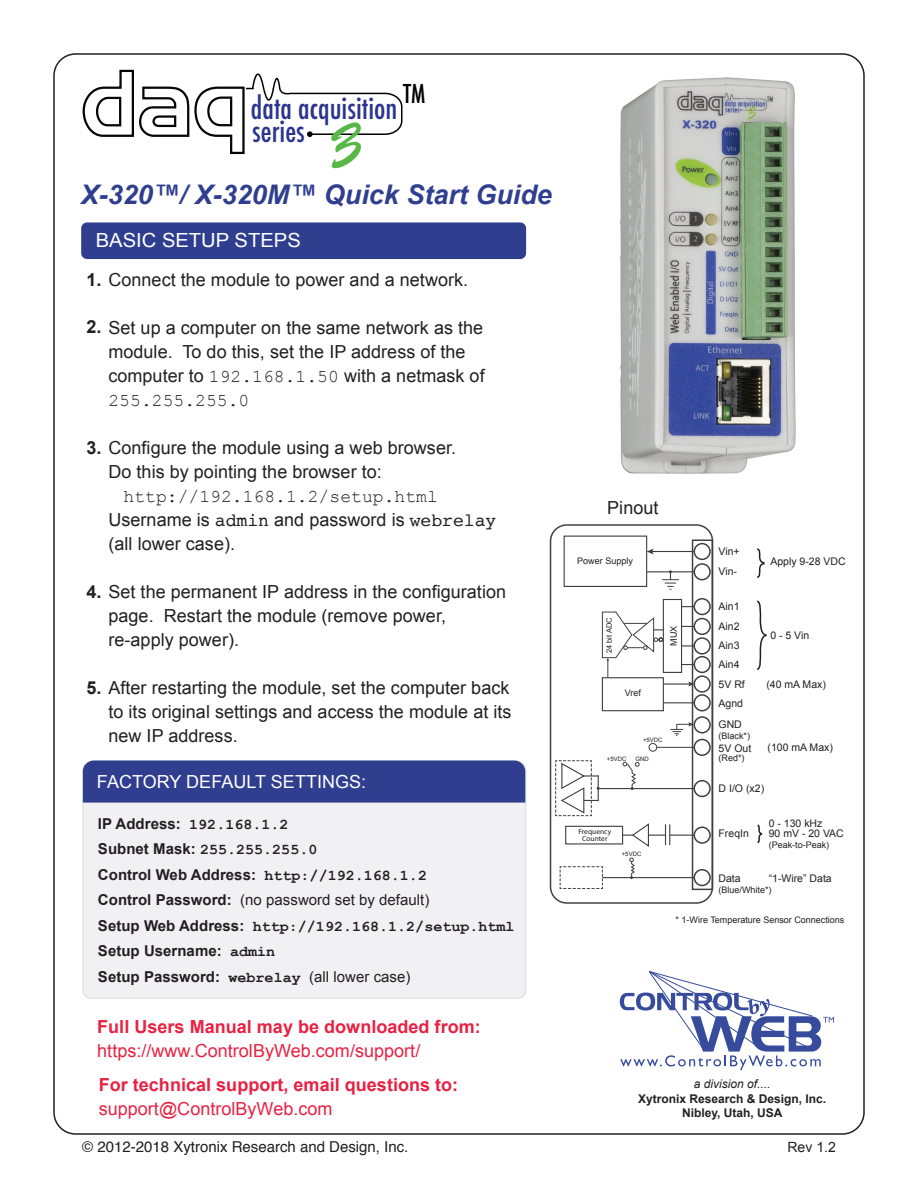
<style>
.page{position:relative;width:918px;height:1188px;background:#fff}
.page>*{position:absolute;margin:0;border:0;box-sizing:border-box;transform-origin:0 0}
.t1{font:500 condensed 29.85px "Futura";color:#2b348e}
.t2{font:italic 700 27px "Arial";color:#303e90}
.t3{font:500 condensed 25.35px "Futura";color:#000}
.t4{font:19.5px "Arial";color:#fff;scale:1.04 1}
.t5{font:18px/24px "Arial";color:#231f20}
.t6{font:700 18px "Arial";color:#e82142}
.t7{font:18px "Arial";color:#e82142}
.t8{font:18px "Courier New";color:#231f20}
.t9{font:18px "Arial";color:#fff}
.t10{font:700 15px/25.5px "Arial";color:#231f20}
.t11{font:700 15px/25.5px "Courier New";color:#231f20}
.t12{font:15px "Helvetica";color:#231f20}
.t13{font:14.1px "Arial";color:#231f20}
.t14{font:700 12px/14.4px "Arial";color:#231f20;text-align:center}
.t15{font:italic 12px "Arial";color:#231f20}
.t16{font:10.5px/19.6px "Arial";color:#231f20}
.t17{font:9px "Arial";color:#231f20}
.t18{font:7.5px/7.5px "Myriad Pro";color:#231f20;text-align:center}
.t19{font:7.5px "Arial";color:#231f20}
.t20{font:6px "Arial";color:#231f20}
.s1{font-weight:700}
.s2{font-family:"Courier New"}
.s3{font-family:"Courier"}
.s4{font-family:"Arial"}
.s5{font-weight:400}
</style>
<div class="page">
<svg style="left:620px;top:971px;width:214px;height:99px"></svg>
<div style="left:550px;top:524px;width:163px;height:380px;border:2px solid #404041;border-radius:16px"></div>
<div style="left:692px;top:540px;width:21px;height:350px;border:2px solid #404041"></div>
<div style="left:694px;top:543px;width:17px;height:17px;border:2px solid #404041;border-radius:50%"></div>
<div style="left:694px;top:563px;width:17px;height:17px;border:2px solid #404041;border-radius:50%"></div>
<div style="left:564px;top:536px;width:83px;height:51px;border:1px solid #404041"></div>
<hr style="left:651px;top:551px;width:43px;height:1px;background:#404041">
<svg style="left:647px;top:549px;width:7px;height:5px"></svg>
<hr style="left:647px;top:571px;width:47px;height:1px;background:#404041">
<div style="left:694px;top:598px;width:17px;height:17px;border:2px solid #404041;border-radius:50%"></div>
<div style="left:694px;top:618px;width:17px;height:17px;border:2px solid #404041;border-radius:50%"></div>
<div style="left:694px;top:637px;width:17px;height:18px;border:2px solid #404041;border-radius:50%"></div>
<div style="left:694px;top:656px;width:17px;height:17px;border:2px solid #404041;border-radius:50%"></div>
<div style="left:663px;top:599px;width:19px;height:74px;border:1px solid #404041"></div>
<svg style="left:682px;top:606px;width:12px;height:1px"></svg>
<svg style="left:682px;top:626px;width:12px;height:1px"></svg>
<svg style="left:682px;top:645px;width:12px;height:2px"></svg>
<svg style="left:682px;top:664px;width:12px;height:1px"></svg>
<svg style="left:615px;top:611px;width:48px;height:48px"></svg>
<div style="left:602px;top:612px;width:14px;height:46px;border:1px solid #404041"></div>
<div style="left:694px;top:675px;width:17px;height:18px;border:2px solid #404041;border-radius:50%"></div>
<div style="left:694px;top:694px;width:17px;height:17px;border:2px solid #404041;border-radius:50%"></div>
<div style="left:602px;top:677px;width:62px;height:34px;border:1px solid #404041"></div>
<hr style="left:663px;top:683px;width:27px;height:2px;background:#404041">
<svg style="left:688px;top:682px;width:6px;height:5px"></svg>
<hr style="left:663px;top:702px;width:31px;height:1px;background:#404041">
<svg style="left:606px;top:658px;width:3px;height:20px"></svg>
<div style="left:694px;top:716px;width:17px;height:18px;border:2px solid #404041;border-radius:50%"></div>
<div style="left:694px;top:739px;width:17px;height:17px;border:2px solid #404041;border-radius:50%"></div>
<svg style="left:670px;top:722px;width:24px;height:14px"></svg>
<div style="left:694px;top:780px;width:17px;height:17px;border:2px solid #404041;border-radius:50%"></div>
<div style="left:694px;top:827px;width:17px;height:17px;border:2px solid #404041;border-radius:50%"></div>
<div style="left:694px;top:869px;width:17px;height:17px;border:2px solid #404041;border-radius:50%"></div>
<hr style="left:602px;top:877px;width:92px;height:1px;background:#404041">
<svg style="left:560px;top:866px;width:43px;height:23px"></svg>
<svg style="left:622px;top:822px;width:72px;height:26px"></svg>
<hr style="left:599px;top:788px;width:95px;height:1px;background:#404041">
<hr style="left:657px;top:747px;width:37px;height:1px;background:#404041">
<div style="left:649px;top:743px;width:8px;height:9px;border:1px solid #404041;border-radius:50%"></div>
<div style="left:565px;top:826px;width:58px;height:18px;border:1px solid #404041"></div>
<svg style="left:757px;top:548px;width:8px;height:30px"></svg>
<svg style="left:757px;top:600px;width:10px;height:70px"></svg>
<svg style="left:757px;top:824px;width:6px;height:20px"></svg>
<svg style="left:662px;top:570px;width:17px;height:20px"></svg>
<svg style="left:623px;top:762px;width:16px;height:28px"></svg>
<svg style="left:629px;top:858px;width:7px;height:21px"></svg>
<svg style="left:555px;top:760px;width:45px;height:56px"></svg>
<div style="left:82px;top:768px;width:445px;height:231px;background:#f1f1f4"></div>
<svg style="left:82px;top:760px;width:444px;height:44px;background:#3a4795"></svg>
<div style="left:82px;top:224px;width:443px;height:34px;background:#303e90;border-radius:5px"></div>
<div style="left:81px;top:222px;width:445px;height:37px;border:2px solid #303e90;border-radius:5px"></div>
<img style="left:621px;top:77px;width:174px;height:397px">
<svg style="left:82px;top:69px;width:321px;height:86px"></svg>
<h3 class="t3" style="left:403px;top:77px;width:24px">TM</h3>
<h1 class="t1" style="left:251px;top:89px;width:148px">data acquisition</h1>
<h1 class="t1" style="left:252px;top:112px;width:54px">series</h1>
<h2 class="t2" style="left:81px;top:177px;width:473px">X-320™/ X-320M™ Quick Start Guide</h2>
<p class="t4" style="left:96px;top:228px;width:199px">BASIC SETUP STEPS</p>
<p class="t5" style="left:86px;top:268px;width:383px"><span class="s1">1.</span> Connect the module to power and a network.</p>
<p class="t5" style="left:108px;top:316px;width:378px;text-indent:-22px"><span class="s1">2.</span> Set up a computer on the same network as the module. To do this, set the IP address of the computer to <span class="s2">192.168.1.50</span> with a netmask of</p>
<p class="t8" style="left:108px;top:390px;width:142px">255.255.255.0</p>
<p class="t5" style="left:108px;top:436px;width:349px;text-indent:-22px"><span class="s1">3.</span> Configure the module using a web browser.<br>Do this by pointing the browser to:</p>
<p class="t8" style="left:124px;top:486px;width:316px">http://192.168.1.2/setup.html</p>
<p class="t5" style="left:108px;top:508px;width:389px">Username is <span class="s3">admin</span> and password is <span class="s3">webrelay </span>(all lower case).</p>
<p class="t5" style="left:108px;top:580px;width:399px;text-indent:-22px"><span class="s1">4.</span> Set the permanent IP address in the configuration page. Restart the module (remove power, re-apply power).</p>
<p class="t5" style="left:108px;top:676px;width:405px;text-align:justify;text-indent:-22px"><span class="s1">5.</span> After restarting the module, set the computer back to its original settings and access the module at its new IP address.</p>
<p class="t9" style="left:97px;top:770px;width:271px">FACTORY DEFAULT SETTINGS:</p>
<p class="t11" style="left:98px;top:811px;width:221px"><span class="s4">IP Address:</span> 192.168.1.2<br><span class="s4">Subnet Mask:</span> 255.255.255.0</p>
<p class="t10" style="left:98px;top:862px;width:333px">Control Web Address: <span class="s2">http://192.168.1.2<br></span>Control Password: <span class="s5">(no password set by default)</span></p>
<p class="t11" style="left:98px;top:913px;width:418px"><span class="s4">Setup Web Address:</span> http://192.168.1.2/setup.html</p>
<p class="t10" style="left:98px;top:939px;width:314px">Setup Username: <span class="s2">admin<br></span>Setup Password: <span class="s2">webrelay</span> <span class="s5">(all lower case)</span></p>
<p class="t6" style="left:97px;top:1015px;width:385px">Full Users Manual may be downloaded from:</p>
<p class="t7" style="left:97px;top:1039px;width:325px">https://www.ControlByWeb.com/support/</p>
<p class="t6" style="left:99px;top:1073px;width:361px">For technical support, email questions to:</p>
<p class="t7" style="left:99px;top:1097px;width:235px">support@ControlByWeb.com</p>
<p class="t12" style="left:82px;top:1135px;width:328px">© 2012-2018 Xytronix Research and Design, Inc.</p>
<p class="t5" style="left:607px;top:496px;width:53px">Pinout</p>
<p class="t16" style="left:719px;top:542px;width:23px">Vin+<br>Vin-</p>
<p class="t16" style="left:719px;top:597px;width:23px;text-align:justify">Ain1<br>Ain2<br>Ain3</p>
<p class="t16" style="left:719px;top:654px;width:28px;line-height:20.2px">Ain4<br>5V Rf</p>
<p class="t16" style="left:719px;top:692px;width:26px;line-height:21.9px">Agnd<br>GND</p>
<p class="t16" style="left:719px;top:738px;width:34px">5V Out</p>
<p class="t16" style="left:719px;top:779px;width:47px">D I/O (x2)</p>
<p class="t16" style="left:719px;top:824px;width:32px">FreqIn</p>
<p class="t16" style="left:719px;top:868px;width:24px">Data</p>
<p class="t17" style="left:577px;top:555px;width:57px">Power Supply</p>
<p class="t16" style="left:770px;top:552px;width:77px">Apply 9-28 VDC</p>
<p class="t19" style="left:604px;top:653px;width:37px;rotate:-90deg">24 bit ADC</p>
<p class="t17" style="left:668px;top:646px;width:22px;rotate:-90deg">MUX</p>
<p class="t16" style="left:770px;top:625px;width:40px">0 - 5 Vin</p>
<p class="t16" style="left:766px;top:675px;width:61px">(40 mA Max)</p>
<p class="t17" style="left:625px;top:687px;width:18px">Vref</p>
<p class="t17" style="left:719px;top:730px;width:33px">(Black*)</p>
<p class="t20" style="left:643px;top:736px;width:21px">+5VDC</p>
<p class="t16" style="left:768px;top:738px;width:67px">(100 mA Max)</p>
<p class="t20" style="left:635px;top:755px;width:15px">GND</p>
<p class="t17" style="left:719px;top:752px;width:28px">(Red*)</p>
<p class="t20" style="left:607px;top:755px;width:21px">+5VDC</p>
<p class="t16" style="left:769px;top:818px;width:77px;line-height:10.5px">0 - 130 kHz<br>90 mV - 20 VAC</p>
<p class="t17" style="left:769px;top:839px;width:62px">(Peak-to-Peak)</p>
<p class="t16" style="left:769px;top:869px;width:65px">“1-Wire” Data</p>
<p class="t18" style="left:578px;top:828px;width:34px">Frequency<br>Counter</p>
<p class="t20" style="left:622px;top:850px;width:21px">+5VDC</p>
<p class="t17" style="left:719px;top:884px;width:55px">(Blue/White*)</p>
<p class="t17" style="left:676px;top:914px;width:170px">* 1-Wire Temperature Sensor Connections</p>
<p class="t15" style="left:694px;top:1076px;width:78px">a division of....</p>
<p class="t14" style="left:638px;top:1092px;width:190px">Xytronix Research &amp; Design, Inc.<br>Nibley, Utah, USA</p>
<p class="t13" style="left:788px;top:1138px;width:50px">Rev 1.2</p>
</div>
